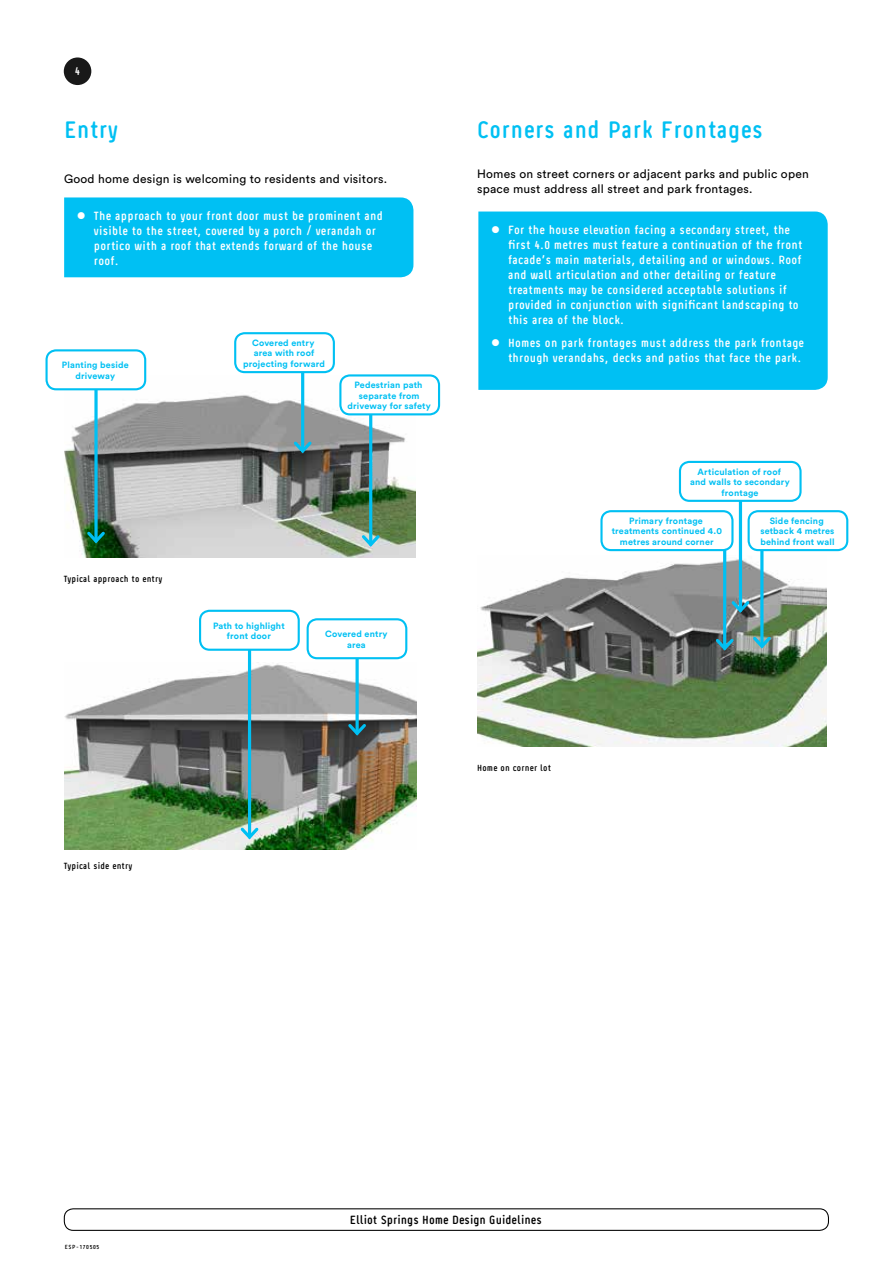
<style>
.page{position:relative;width:893px;height:1263px;background:#fff}
.page>*{position:absolute;margin:0;border:0;box-sizing:border-box;transform-origin:0 0}
.t1{font:700 condensed 24px "Pharma";letter-spacing:.02em;color:#00c0f3}
.t2{font:700 condensed 12px/15px "Pharma";letter-spacing:.02em;color:#fff}
.t3{font:12px/15px "Circular Std";letter-spacing:.02em;color:#000}
.t4{font:700 condensed 12px "Pharma";color:#000}
.t5{font:700 condensed 11.7px "Pharma";color:#fff}
.t6{font:700 9px/10.5px "Circular Std";letter-spacing:.02em;color:#00c0f3;text-align:center}
.t7{font:700 condensed 9px "Pharma";letter-spacing:.02em;color:#000}
.t8{font:700 condensed 6px "Pharma";letter-spacing:.1em;color:#000}
</style>
<div class="page">
<div style="left:64px;top:1208px;width:765px;height:23px;border:1px solid #000;border-radius:9px"></div>
<div style="left:64px;top:57px;width:27px;height:28px;background:#191919;border-radius:50%"></div>
<div style="left:478px;top:212px;width:350px;height:178px;background:#00c0f3"></div>
<img style="left:64px;top:375px;width:351px;height:182px">
<img style="left:64px;top:663px;width:352px;height:186px">
<svg style="left:94px;top:390px;width:4px;height:139px"></svg>
<svg style="left:84px;top:529px;width:24px;height:17px"></svg>
<div style="left:47px;top:350px;width:98px;height:39px;background:#fff;border-radius:10px"></div>
<div style="left:45px;top:349px;width:101px;height:41px;border:2px solid #00c0f3;border-radius:10px"></div>
<hr style="left:369px;top:397px;width:3px;height:147px;background:#00c0f3">
<svg style="left:359px;top:532px;width:23px;height:17px"></svg>
<div style="left:340px;top:375px;width:99px;height:39px;background:#fff;border-radius:10px"></div>
<div style="left:339px;top:374px;width:101px;height:41px;border:2px solid #00c0f3;border-radius:10px"></div>
<hr style="left:301px;top:355px;width:3px;height:96px;background:#00c0f3">
<svg style="left:291px;top:439px;width:23px;height:17px"></svg>
<div style="left:235px;top:333px;width:99px;height:39px;background:#fff;border-radius:10px"></div>
<div style="left:234px;top:332px;width:101px;height:41px;border:2px solid #00c0f3;border-radius:10px"></div>
<hr style="left:248px;top:628px;width:3px;height:209px;background:#00c0f3">
<svg style="left:238px;top:825px;width:23px;height:17px"></svg>
<div style="left:200px;top:611px;width:99px;height:39px;background:#fff;border-radius:10px"></div>
<div style="left:199px;top:610px;width:101px;height:41px;border:2px solid #00c0f3;border-radius:10px"></div>
<hr style="left:356px;top:636px;width:3px;height:97px;background:#00c0f3">
<svg style="left:345px;top:721px;width:24px;height:17px"></svg>
<div style="left:308px;top:619px;width:98px;height:39px;background:#fff;border-radius:10px"></div>
<div style="left:307px;top:618px;width:100px;height:41px;border:2px solid #00c0f3;border-radius:10px"></div>
<img style="left:477px;top:555px;width:349px;height:192px">
<hr style="left:723px;top:528px;width:3px;height:120px;background:#00c0f3">
<svg style="left:713px;top:636px;width:23px;height:17px"></svg>
<div style="left:601px;top:511px;width:131px;height:39px;background:#fff;border-radius:10px"></div>
<div style="left:600px;top:510px;width:133px;height:41px;border:2px solid #00c0f3;border-radius:10px"></div>
<hr style="left:739px;top:479px;width:3px;height:131px;background:#00c0f3">
<svg style="left:729px;top:598px;width:23px;height:17px"></svg>
<div style="left:680px;top:462px;width:120px;height:39px;background:#fff;border-radius:10px"></div>
<div style="left:679px;top:461px;width:123px;height:41px;border:2px solid #00c0f3;border-radius:10px"></div>
<hr style="left:760px;top:528px;width:3px;height:118px;background:#00c0f3">
<svg style="left:750px;top:634px;width:24px;height:17px"></svg>
<div style="left:749px;top:511px;width:98px;height:39px;background:#fff;border-radius:10px"></div>
<div style="left:748px;top:510px;width:100px;height:41px;border:2px solid #00c0f3;border-radius:10px"></div>
<svg style="left:492px;top:226px;width:7px;height:7px"></svg>
<svg style="left:492px;top:339px;width:7px;height:7px"></svg>
<div style="left:64px;top:197px;width:349px;height:80px;background:#00c0f3"></div>
<p class="t5" style="left:75px;top:64px;width:7px">4</p>
<h1 class="t1" style="left:64px;top:114px;width:55px">Entry</h1>
<p class="t3" style="left:64px;top:171px;width:325px">Good home design is welcoming to residents and visitors.</p>
<p class="t2" style="left:94px;top:208px;width:290px">The approach to your front door must be prominent and visible to the street, covered by a porch / verandah or portico with a roof that extends forward of the house roof.</p>
<p class="t6" style="left:62px;top:360px;width:68px">Planting beside driveway</p>
<p class="t6" style="left:243px;top:337px;width:83px">Covered entry area with roof projecting forward</p>
<p class="t6" style="left:347px;top:379px;width:85px">Pedestrian path separate from driveway for safety</p>
<p class="t7" style="left:64px;top:573px;width:100px">Typical approach to entry</p>
<p class="t6" style="left:213px;top:620px;width:73px">Path to highlight front door</p>
<p class="t6" style="left:325px;top:628px;width:64px">Covered entry area</p>
<h1 class="t1" style="left:477px;top:114px;width:288px">Corners and Park Frontages</h1>
<p class="t3" style="left:477px;top:167px;width:333px">Homes on street corners or adjacent parks and public open space must address all street and park frontages.</p>
<p class="t2" style="left:508px;top:222px;width:296px">For the house elevation facing a secondary street, the first 4.0 metres must feature a continuation of the front facade’s main materials, detailing and or windows. Roof and wall articulation and other detailing or feature treatments may be considered acceptable solutions if provided in conjunction with significant landscaping to this area of the block.</p>
<p class="t2" style="left:508px;top:335px;width:298px">Homes on park frontages must address the park frontage through verandahs, decks and patios that face the park.</p>
<p class="t6" style="left:690px;top:466px;width:101px">Articulation of roof and walls to secondary frontage</p>
<p class="t6" style="left:760px;top:515px;width:76px">Side fencing setback 4 metres behind front wall</p>
<p class="t6" style="left:612px;top:515px;width:112px">Primary frontage treatments continued 4.0 metres around corner</p>
<p class="t7" style="left:64px;top:860px;width:70px">Typical side entry</p>
<p class="t7" style="left:477px;top:762px;width:75px">Home on corner lot</p>
<p class="t8" style="left:65px;top:1243px;width:36px">ESP-170505</p>
<p class="t4" style="left:350px;top:1212px;width:193px">Elliot Springs Home Design Guidelines</p>
</div>
